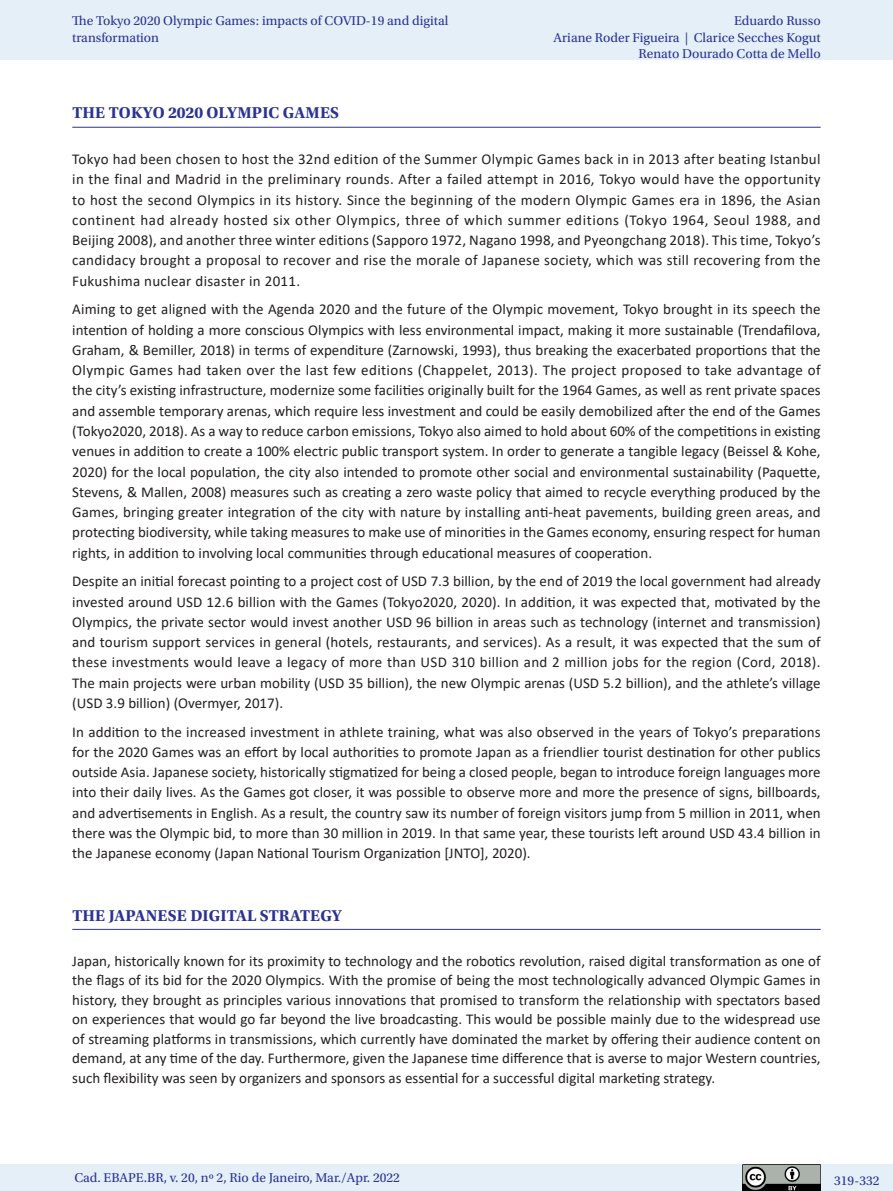
<style>
.page{position:relative;width:893px;height:1191px;background:#fff}
.page>*{position:absolute;margin:0;border:0;box-sizing:border-box;transform-origin:0 0}
._07_1_sub_1{font:700 16.5px "Utopia Std";letter-spacing:.01em;color:#2b3393}
._06_0_texto{font:15px/20.2px "Calibri";color:#231f20;text-align:justify}
.t1{font:13.5px/16.5px "Utopia Std";color:#2b3393}
</style>
<div class="page">
<div style="left:0;top:0;width:893px;height:60px;background:#e4eff8"></div>
<div style="left:0;top:1164px;width:893px;height:27px;background:#e4eff8"></div>
<img style="left:743px;top:1164px;width:78px;height:27px">
<hr style="left:72px;top:127px;width:749px;height:1px;background:#2b3393">
<hr style="left:72px;top:929px;width:749px;height:1px;background:#2b3393">
<p class="t1" style="left:72px;top:13px;width:378px">The Tokyo 2020 Olympic Games: impacts of COVID-19 and digital transformation</p>
<p class="t1" style="left:554px;top:13px;width:269px;text-align:right">Eduardo Russo<br>Ariane Roder Figueira | Clarice Secches Kogut<br>Renato Dourado Cotta de Mello</p>
<p class="_07_1_sub_1" style="left:72px;top:103px;width:268px">THE TOKYO 2020 OLYMPIC GAMES</p>
<p class="_06_0_texto" style="left:72px;top:149px;width:750px">Tokyo had been chosen to host the 32nd edition of the Summer Olympic Games back in in 2013 after beating Istanbul in the final and Madrid in the preliminary rounds. After a failed attempt in 2016, Tokyo would have the opportunity to host the second Olympics in its history. Since the beginning of the modern Olympic Games era in 1896, the Asian continent had already hosted six other Olympics, three of which summer editions (Tokyo 1964, Seoul 1988, and Beijing 2008), and another three winter editions (Sapporo 1972, Nagano 1998, and Pyeongchang 2018). This time, Tokyo’s candidacy brought a proposal to recover and rise the morale of Japanese society, which was still recovering from the Fukushima nuclear disaster in 2011.</p>
<p class="_06_0_texto" style="left:72px;top:299px;width:750px">Aiming to get aligned with the Agenda 2020 and the future of the Olympic movement, Tokyo brought in its speech the intention of holding a more conscious Olympics with less environmental impact, making it more sustainable (Trendafilova, Graham, &amp; Bemiller, 2018) in terms of expenditure (Zarnowski, 1993), thus breaking the exacerbated proportions that the Olympic Games had taken over the last few editions (Chappelet, 2013). The project proposed to take advantage of the city’s existing infrastructure, modernize some facilities originally built for the 1964 Games, as well as rent private spaces and assemble temporary arenas, which require less investment and could be easily demobilized after the end of the Games (Tokyo2020, 2018). As a way to reduce carbon emissions, Tokyo also aimed to hold about 60% of the competitions in existing venues in addition to create a 100% electric public transport system. In order to generate a tangible legacy (Beissel &amp; Kohe, 2020) for the local population, the city also intended to promote other social and environmental sustainability (Paquette, Stevens, &amp; Mallen, 2008) measures such as creating a zero waste policy that aimed to recycle everything produced by the Games, bringing greater integration of the city with nature by installing anti-heat pavements, building green areas, and protecting biodiversity, while taking measures to make use of minorities in the Games economy, ensuring respect for human rights, in addition to involving local communities through educational measures of cooperation.</p>
<p class="_06_0_texto" style="left:72px;top:571px;width:750px">Despite an initial forecast pointing to a project cost of USD 7.3 billion, by the end of 2019 the local government had already invested around USD 12.6 billion with the Games (Tokyo2020, 2020). In addition, it was expected that, motivated by the Olympics, the private sector would invest another USD 96 billion in areas such as technology (internet and transmission) and tourism support services in general (hotels, restaurants, and services). As a result, it was expected that the sum of these investments would leave a legacy of more than USD 310 billion and 2 million jobs for the region (Cord, 2018).<br>The main projects were urban mobility (USD 35 billion), the new Olympic arenas (USD 5.2 billion), and the athlete’s village (USD 3.9 billion) (Overmyer, 2017).</p>
<p class="_06_0_texto" style="left:72px;top:721px;width:750px">In addition to the increased investment in athlete training, what was also observed in the years of Tokyo’s preparations for the 2020 Games was an effort by local authorities to promote Japan as a friendlier tourist destination for other publics outside Asia. Japanese society, historically stigmatized for being a closed people, began to introduce foreign languages more into their daily lives. As the Games got closer, it was possible to observe more and more the presence of signs, billboards, and advertisements in English. As a result, the country saw its number of foreign visitors jump from 5 million in 2011, when there was the Olympic bid, to more than 30 million in 2019. In that same year, these tourists left around USD 43.4 billion in the Japanese economy (Japan National Tourism Organization [JNTO], 2020).</p>
<p class="_07_1_sub_1" style="left:72px;top:905px;width:271px">THE JAPANESE DIGITAL STRATEGY</p>
<p class="_06_0_texto" style="left:72px;top:950px;width:750px;line-height:19.5px">Japan, historically known for its proximity to technology and the robotics revolution, raised digital transformation as one of the flags of its bid for the 2020 Olympics. With the promise of being the most technologically advanced Olympic Games in history, they brought as principles various innovations that promised to transform the relationship with spectators based on experiences that would go far beyond the live broadcasting. This would be possible mainly due to the widespread use of streaming platforms in transmissions, which currently have dominated the market by offering their audience content on demand, at any time of the day. Furthermore, given the Japanese time difference that is averse to major Western countries, such flexibility was seen by organizers and sponsors as essential for a successful digital marketing strategy.</p>
<p class="t1" style="left:74px;top:1169px;width:327px">Cad. EBAPE.BR, v. 20, nº 2, Rio de Janeiro, Mar./Apr. 2022</p>
<p class="t1" style="left:834px;top:1172px;width:47px">319-332</p>
</div>
